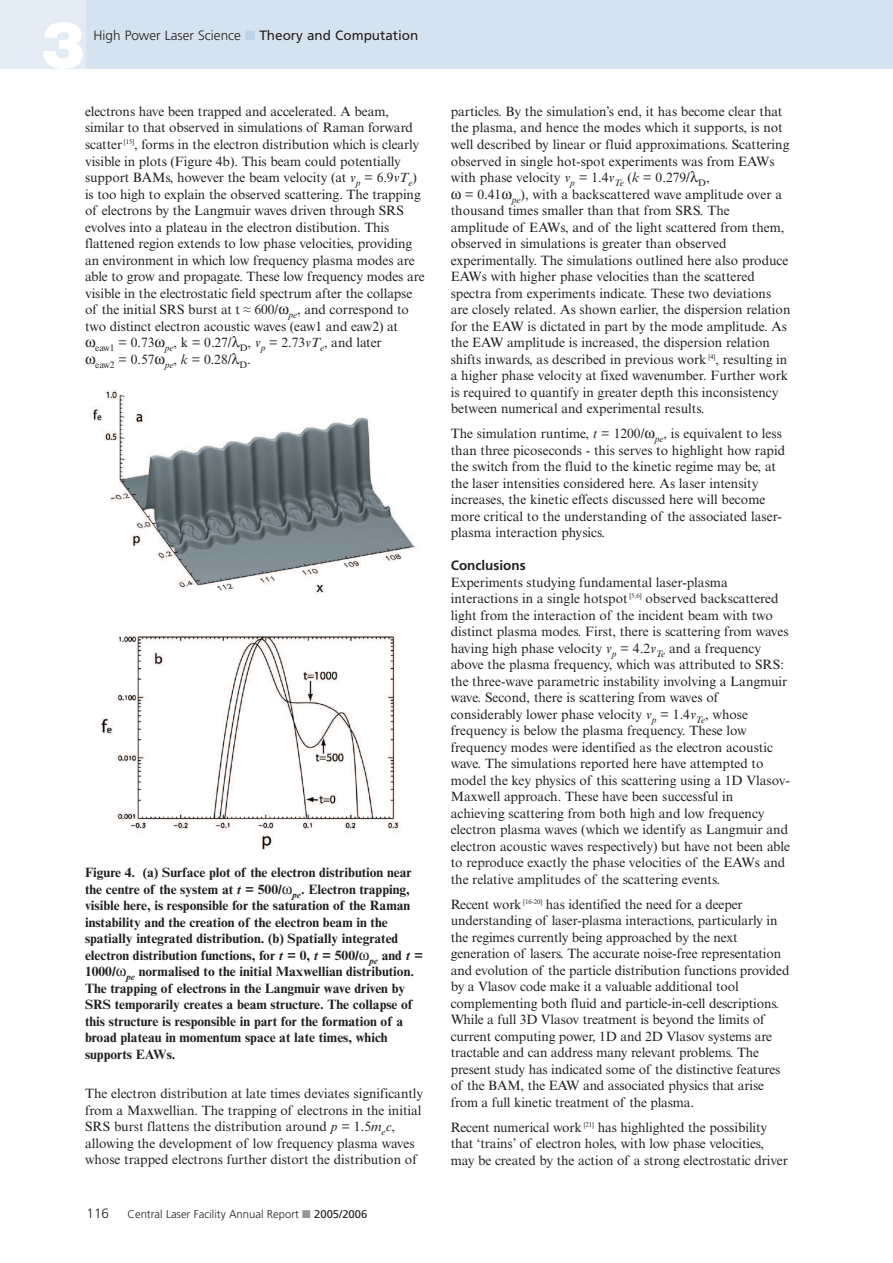
<style>
.page{position:relative;width:893px;height:1263px;background:#fff}
.page>*{position:absolute;margin:0;border:0;box-sizing:border-box;transform-origin:0 0}
.t1{font:900 66px "Helvetica Neue";color:#fff}
.t2{font:13.5px/16.5px "Times NRMT";color:#231f20}
.t3{font:700 13.5px/16.5px "Times NRMT";color:#231f20}
.t4{font:300 13.5px "Frutiger";color:#231f20}
.t5{font:700 13.5px "Frutiger";color:#231f20}
.t6{font:300 11.25px "Frutiger";color:#231f20}
.s1{color:#bdd2e6}
.s2{font-weight:400}
.s3{font-style:italic}
.s4{font-family:"Times New Roman"}
.s5{color:#939598}
</style>
<div class="page">
<div style="left:85px;top:0;width:808px;height:68px;background:#d5e3f0"></div>
<div style="left:0;top:0;width:85px;height:68px;background:#e3ecf5"></div>
<img style="left:90px;top:389px;width:329px;height:462px">
<h1 class="t1" style="left:41px;top:21px;width:46px">3</h1>
<p class="t4" style="left:94px;top:30px;width:326px">High Power Laser Science <span class="s1">■</span> <span class="s2">Theory and Computation</span></p>
<p class="t2" style="left:85px;top:105px;width:305px">electrons have been trapped and accelerated. A beam,</p>
<p class="t2" style="left:85px;top:121px;width:329px">similar to that observed in simulations of Raman forward</p>
<p class="t2" style="left:85px;top:138px;width:336px">scatter <sup>[15]</sup>, forms in the electron distribution which is clearly</p>
<p class="t2" style="left:85px;top:154px;width:317px">visible in plots (Figure 4b). This beam could potentially</p>
<p class="t2" style="left:85px;top:171px;width:333px">support BAMs, however the beam velocity (at <span class="s3">v</span><sub>p</sub> = 6.9<span class="s3">vT</span><sub>e</sub>)</p>
<p class="t2" style="left:85px;top:187px;width:337px">is too high to explain the observed scattering. The trapping</p>
<p class="t2" style="left:85px;top:204px;width:321px">of electrons by the Langmuir waves driven through SRS</p>
<p class="t2" style="left:85px;top:220px;width:306px">evolves into a plateau in the electron distibution. This</p>
<p class="t2" style="left:85px;top:237px;width:329px">flattened region extends to low phase velocities, providing</p>
<p class="t2" style="left:85px;top:253px;width:331px">an environment in which low frequency plasma modes are</p>
<p class="t2" style="left:85px;top:270px;width:341px">able to grow and propagate. These low frequency modes are</p>
<p class="t2" style="left:85px;top:286px;width:329px">visible in the electrostatic field spectrum after the collapse</p>
<p class="t2" style="left:85px;top:303px;width:325px">of the initial SRS burst at t <span class="s4">≈</span> 600/ <sub>pe</sub>, and correspond to</p>
<p class="t2" style="left:85px;top:319px;width:314px">two distinct electron acoustic waves (eaw1 and eaw2) at</p>
<p class="t2" style="left:95px;top:336px;width:288px"><sub>eaw1</sub> = 0.73 <sub>pe</sub>, k = 0.27/ <sub>D</sub>, <span class="s3">v</span><sub>p</sub> = 2.73<span class="s3">vT</span><sub>e</sub>, and later</p>
<p class="t2" style="left:95px;top:352px;width:157px"><sub>eaw2</sub> = 0.57 <sub>pe</sub>, <span class="s3">k</span> = 0.28/ <sub>D</sub>.</p>
<p class="t3" style="left:85px;top:866px;width:339px">Figure 4. (a) Surface plot of the electron distribution near the centre of the system at <span class="s3">t</span> = 500/ <sub>pe</sub>. Electron trapping, visible here, is responsible for the saturation of the Raman instability and the creation of the electron beam in the spatially integrated distribution. (b) Spatially integrated electron distribution functions, for <span class="s3">t</span> = 0, <span class="s3">t</span> = 500/ <sub>pe</sub> and <span class="s3">t</span> = 1000/ <sub>pe</sub> normalised to the initial Maxwellian distribution.<br>The trapping of electrons in the Langmuir wave driven by SRS temporarily creates a beam structure. The collapse of this structure is responsible in part for the formation of a broad plateau in momentum space at late times, which supports EAWs.</p>
<p class="t2" style="left:85px;top:1087px;width:340px">The electron distribution at late times deviates significantly from a Maxwellian. The trapping of electrons in the initial SRS burst flattens the distribution around <span class="s3">p</span> = 1.5<span class="s3">m</span><sub>e</sub><span class="s3">c</span>, allowing the development of low frequency plasma waves whose trapped electrons further distort the distribution of</p>
<p class="t4" style="left:87px;top:1208px;width:24px">116</p>
<p class="t6" style="left:128px;top:1210px;width:241px">Central Laser Facility Annual Report <span class="s5">■</span> <span class="s2">2005/2006</span></p>
<p class="t2" style="left:451px;top:105px;width:340px">particles. By the simulation’s end, it has become clear that the plasma, and hence the modes which it supports, is not well described by linear or fluid approximations. Scattering observed in single hot-spot experiments was from EAWs with phase velocity <span class="s3">v</span><sub>p</sub> = 1.4<span class="s3">v</span><sub>Te</sub> (<span class="s3">k</span> = 0.279/ <sub>D</sub>,</p>
<p class="t2" style="left:451px;top:187px;width:341px;text-indent:14px">= 0.41 <sub>pe</sub>), with a backscattered wave amplitude over a thousand times smaller than that from SRS. The amplitude of EAWs, and of the light scattered from them, observed in simulations is greater than observed experimentally. The simulations outlined here also produce EAWs with higher phase velocities than the scattered spectra from experiments indicate. These two deviations are closely related. As shown earlier, the dispersion relation for the EAW is dictated in part by the mode amplitude. As the EAW amplitude is increased, the dispersion relation shifts inwards, as described in previous work <sup>[4]</sup>, resulting in a higher phase velocity at fixed wavenumber. Further work is required to quantify in greater depth this inconsistency between numerical and experimental results.</p>
<p class="t2" style="left:451px;top:427px;width:336px">The simulation runtime, <span class="s3">t</span> = 1200/ <sub>pe</sub>, is equivalent to less than three picoseconds - this serves to highlight how rapid the switch from the fluid to the kinetic regime may be, at the laser intensities considered here. As laser intensity increases, the kinetic effects discussed here will become more critical to the understanding of the associated laser&shy;plasma interaction physics.</p>
<p class="t5" style="left:451px;top:560px;width:76px">Conclusions</p>
<p class="t2" style="left:451px;top:575px;width:341px">Experiments studying fundamental laser-plasma interactions in a single hotspot <sup>[5,6]</sup> observed backscattered light from the interaction of the incident beam with two distinct plasma modes. First, there is scattering from waves having high phase velocity <span class="s3">v</span><sub>p</sub> = 4.2<span class="s3">v</span><sub>Te</sub> and a frequency above the plasma frequency, which was attributed to SRS: the three-wave parametric instability involving a Langmuir wave. Second, there is scattering from waves of considerably lower phase velocity <span class="s3">v</span><sub>p</sub> = 1.4<span class="s3">v</span><sub>Te</sub>, whose frequency is below the plasma frequency. These low frequency modes were identified as the electron acoustic wave. The simulations reported here have attempted to model the key physics of this scattering using a 1D Vlasov-Maxwell approach. These have been successful in achieving scattering from both high and low frequency electron plasma waves (which we identify as Langmuir and electron acoustic waves respectively) but have not been able to reproduce exactly the phase velocities of the EAWs and the relative amplitudes of the scattering events.</p>
<p class="t2" style="left:451px;top:897px;width:340px">Recent work <sup>[16-20]</sup> has identified the need for a deeper understanding of laser-plasma interactions, particularly in the regimes currently being approached by the next generation of lasers. The accurate noise-free representation and evolution of the particle distribution functions provided by a Vlasov code make it a valuable additional tool complementing both fluid and particle-in-cell descriptions.<br>While a full 3D Vlasov treatment is beyond the limits of current computing power, 1D and 2D Vlasov systems are tractable and can address many relevant problems. The present study has indicated some of the distinctive features of the BAM, the EAW and associated physics that arise from a full kinetic treatment of the plasma.</p>
<p class="t2" style="left:451px;top:1120px;width:339px">Recent numerical work <sup>[21]</sup> has highlighted the possibility that ‘trains’ of electron holes, with low phase velocities, may be created by the action of a strong electrostatic driver</p>
</div>
